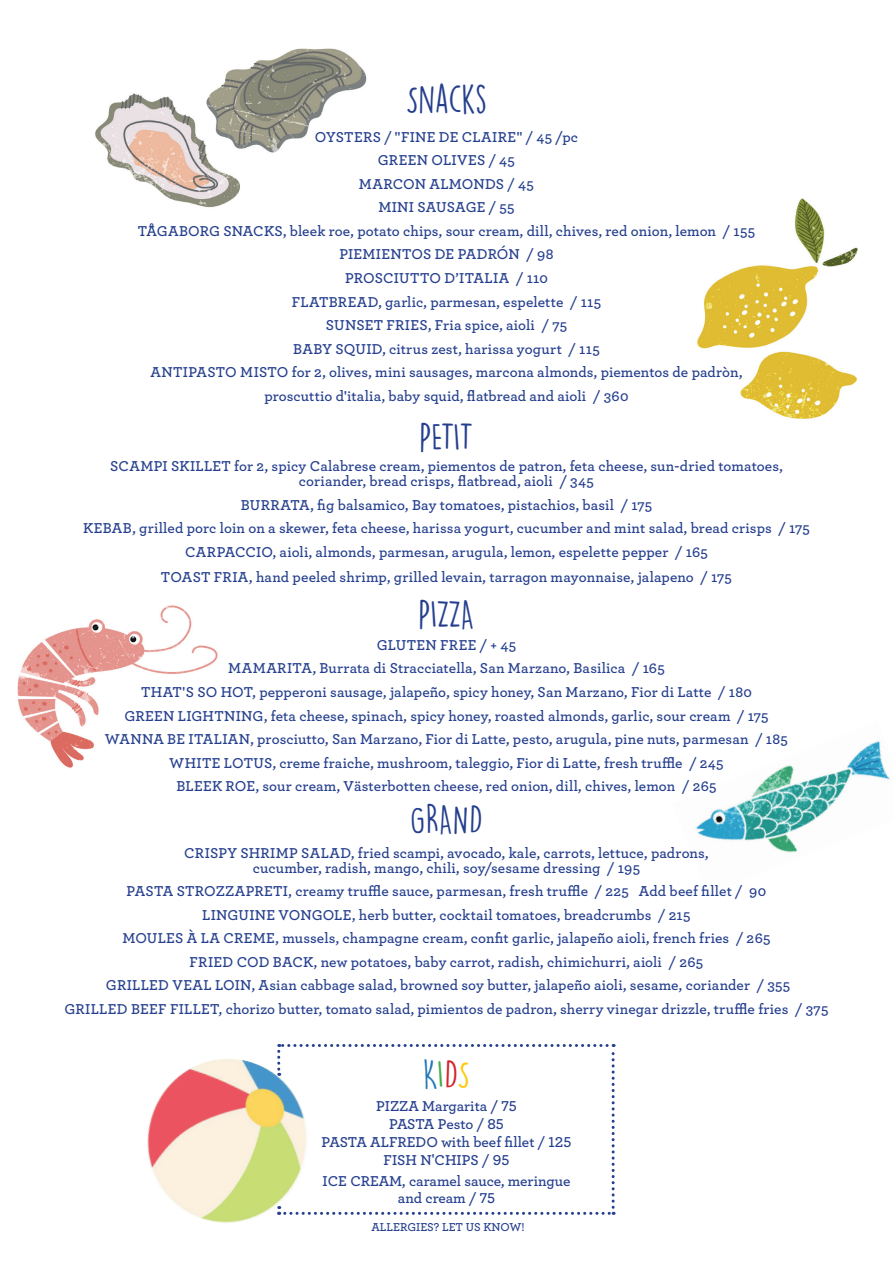
<style>
.page{position:relative;width:893px;height:1263px;background:#fff}
.page>*{position:absolute;margin:0;border:0;box-sizing:border-box;transform-origin:0 0}
.t1{font:36px "DK Lemon Yellow Sun";letter-spacing:-.02em;color:#253f8e}
.t2{font:36px "DK Lemon Yellow Sun";color:#2378b5}
.t3{font:600 15px/23.5px "Archer";letter-spacing:.005em;color:#253f8e;text-align:center}
.t4{font:600 12px "Archer";color:#253f8e}
.s1{color:#40ae49}
.s2{color:#d1232a}
.s3{color:#feca0a}
</style>
<div class="page">
<img style="left:697px;top:198px;width:161px;height:221px">
<img style="left:217px;top:48px;width:150px;height:105px">
<img style="left:17px;top:605px;width:201px;height:163px">
<img style="left:696px;top:741px;width:194px;height:112px">
<img style="left:95px;top:89px;width:152px;height:119px">
<svg style="left:277px;top:1044px;width:338px;height:171px"></svg>
<img style="left:147px;top:1058px;width:170px;height:165px">
<h1 class="t1" style="left:406px;top:77px;width:83px">SNACKS</h1>
<p class="t3" style="left:138px;top:124px;width:619px">OYSTERS / "FINE DE CLAIRE" / 45 /pc<br>GREEN OLIVES / 45<br>MARCON ALMONDS / 45<br>MINI SAUSAGE / 55<br>TÅGABORG SNACKS, bleek roe, potato chips, sour cream, dill, chives, red onion, lemon / 155<br>PIEMIENTOS DE PADRÓN / 98<br>PROSCIUTTO D’ITALIA / 110<br>FLATBREAD, garlic, parmesan, espelette / 115<br>SUNSET FRIES, Fria spice, aioli / 75<br>BABY SQUID, citrus zest, harissa yogurt / 115<br>ANTIPASTO MISTO for 2, olives, mini sausages, marcona almonds, piementos de padròn, proscuttio d'italia, baby squid, flatbread and aioli / 360</p>
<h1 class="t1" style="left:419px;top:416px;width:56px">PETIT</h1>
<p class="t3" style="left:110px;top:458px;width:674px;line-height:15px">SCAMPI SKILLET for 2, spicy Calabrese cream, piementos de patron, feta cheese, sun-dried tomatoes, coriander, bread crisps, flatbread, aioli / 345</p>
<p class="t3" style="left:83px;top:492px;width:728px">BURRATA, fig balsamico, Bay tomatoes, pistachios, basil / 175<br>KEBAB, grilled porc loin on a skewer, feta cheese, harissa yogurt, cucumber and mint salad, bread crisps / 175<br>CARPACCIO, aioli, almonds, parmesan, arugula, lemon, espelette pepper / 165</p>
<p class="t3" style="left:161px;top:564px;width:573px">TOAST FRIA, hand peeled shrimp, grilled levain, tarragon mayonnaise, jalapeno / 175</p>
<h1 class="t1" style="left:418px;top:593px;width:58px">PIZZA</h1>
<p class="t3" style="left:105px;top:632px;width:684px">GLUTEN FREE / + 45<br>MAMARITA, Burrata di Stracciatella, San Marzano, Basilica / 165<br>THAT'S SO HOT, pepperoni sausage, jalapeño, spicy honey, San Marzano, Fior di Latte / 180<br>GREEN LIGHTNING, feta cheese, spinach, spicy honey, roasted almonds, garlic, sour cream / 175<br>WANNA BE ITALIAN, prosciutto, San Marzano, Fior di Latte, pesto, arugula, pine nuts, parmesan / 185<br>WHITE LOTUS, creme fraiche, mushroom, taleggio, Fior di Latte, fresh truffle / 245<br>BLEEK ROE, sour cream, Västerbotten cheese, red onion, dill, chives, lemon / 265</p>
<h1 class="t1" style="left:410px;top:798px;width:74px">GRAND</h1>
<p class="t3" style="left:184px;top:844px;width:526px;line-height:15px">CRISPY SHRIMP SALAD, fried scampi, avocado, kale, carrots, lettuce, padrons, cucumber, radish, mango, chili, soy/sesame dressing / 195</p>
<p class="t3" style="left:64px;top:879px;width:765px">PASTA STROZZAPRETI, creamy truffle sauce, parmesan, fresh truffle / 225 Add beef fillet / 90<br>LINGUINE VONGOLE, herb butter, cocktail tomatoes, breadcrumbs / 215<br>MOULES À LA CREME, mussels, champagne cream, confit garlic, jalapeño aioli, french fries / 265<br>FRIED COD BACK, new potatoes, baby carrot, radish, chimichurri, aioli / 265<br>GRILLED VEAL LOIN, Asian cabbage salad, browned soy butter, jalapeño aioli, sesame, coriander / 355<br>GRILLED BEEF FILLET, chorizo butter, tomato salad, pimientos de padron, sherry vinegar drizzle, truffle fries / 375</p>
<h1 class="t2" style="left:423px;top:1052px;width:49px">K<span class="s1">I</span><span class="s2">D</span><span class="s3">S</span></h1>
<p class="t3" style="left:321px;top:1096px;width:251px;line-height:18px">PIZZA Margarita / 75<br>PASTA Pesto / 85<br>PASTA ALFREDO with beef fillet / 125<br>FISH N'CHIPS / 95</p>
<p class="t3" style="left:323px;top:1172px;width:249px;line-height:16.5px">ICE CREAM, caramel sauce, meringue and cream / 75</p>
<p class="t4" style="left:371px;top:1218px;width:155px">ALLERGIES? LET US KNOW!</p>
</div>
